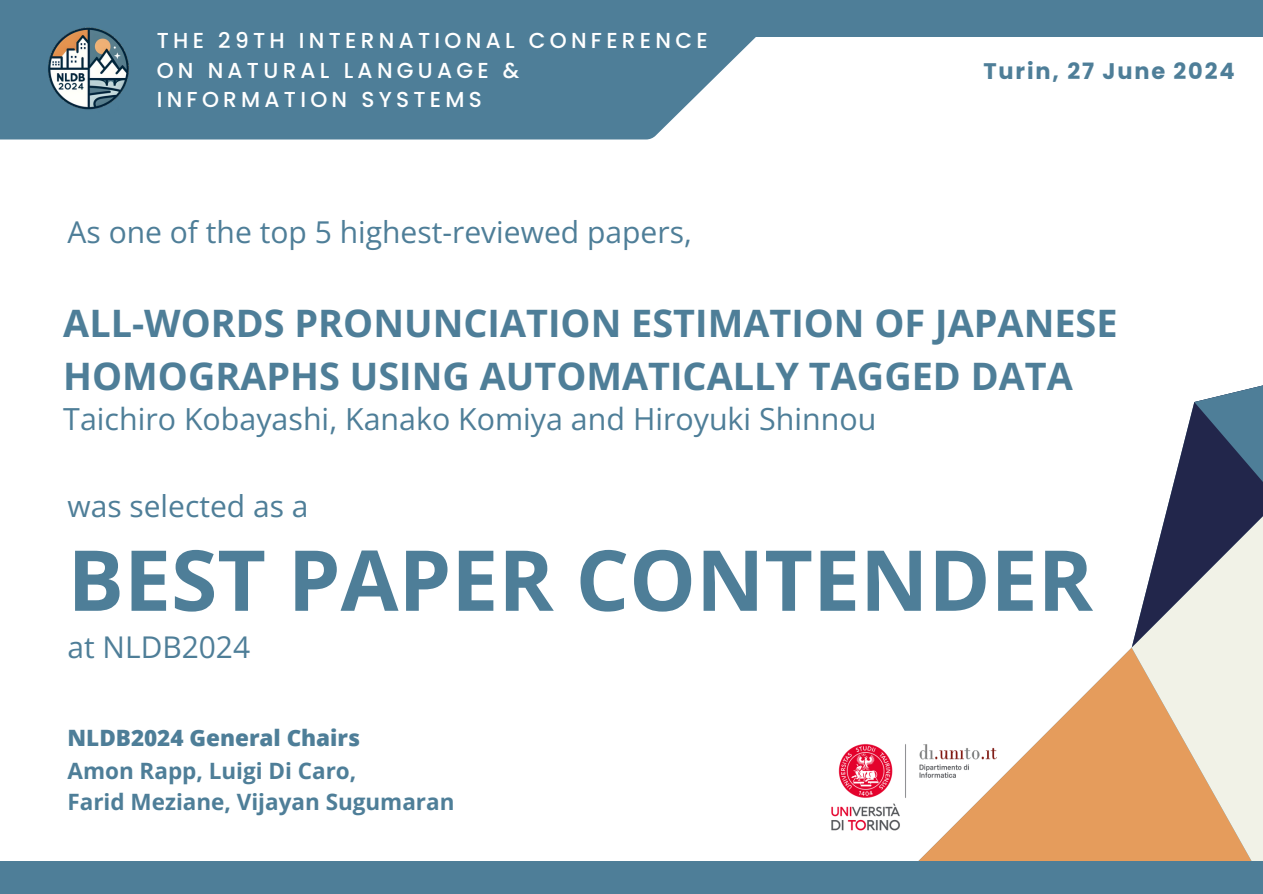
<style>
.page{position:relative;width:1263px;height:894px;background:#fff}
.page>*{position:absolute;margin:0;border:0;box-sizing:border-box;transform-origin:0 0}
.t1{font:700 84px "Open Sans";color:#4e7e98}
.t2{font:700 37.8px/52.8px "Open Sans";color:#4e7e98}
.t3{font:30.45px "Open Sans";color:#4e7e98}
.t4{font:30px "Open Sans";color:#4e7e98}
.t5{font:700 22.5px "Open Sans";color:#4e7e98}
.t6{font:800 22.5px "Open Sans";color:#4e7e98}
.t7{font:700 22.5px "Poppins";letter-spacing:.08em;color:#4e7e98}
.t8{font:500 21.6px/29.2px "Poppins";letter-spacing:.2em;color:#fff}
</style>
<div class="page">
<div style="left:0;top:0;width:1263px;height:37px;background:#4e7e98"></div>
<svg style="left:0;top:37px;width:756px;height:102px;background:#5b879f"></svg>
<svg style="left:1169px;top:385px;width:94px;height:115px"></svg>
<svg style="left:918px;top:647px;width:214px;height:214px;fill:#e59c5c"></svg>
<svg style="left:1132px;top:500px;width:131px;height:361px;background:#cbb9a8"></svg>
<div style="left:0;top:861px;width:1263px;height:32px;background:#4e7e98"></div>
<img style="left:831px;top:738px;width:168px;height:95px">
<img style="left:44px;top:27px;width:91px;height:85px">
<p class="t8" style="left:157px;top:26px;width:552px">THE 29TH INTERNATIONAL CONFERENCE<br>ON NATURAL LANGUAGE &amp;<br>INFORMATION SYSTEMS</p>
<h1 class="t4" style="left:68px;top:211px;width:626px">As one of the top 5 highest-reviewed papers,</h1>
<h3 class="t7" style="left:983px;top:55px;width:253px">Turin, 27 June 2024</h3>
<p class="t2" style="left:63px;top:296px;width:1056px">ALL-WORDS PRONUNCIATION ESTIMATION OF JAPANESE<br>HOMOGRAPHS USING AUTOMATICALLY TAGGED DATA</p>
<p class="t3" style="left:63px;top:397px;width:815px">Taichiro Kobayashi, Kanako Komiya and Hiroyuki Shinnou</p>
<h3 class="t4" style="left:68px;top:485px;width:242px">was selected as a</h3>
<p class="t1" style="left:68px;top:521px;width:1027px">BEST PAPER CONTENDER</p>
<p class="t4" style="left:68px;top:625px;width:184px">at NLDB2024</p>
<h3 class="t6" style="left:68px;top:722px;width:294px">NLDB2024 General Chairs</h3>
<h2 class="t5" style="left:68px;top:754px;width:290px">Amon Rapp, Luigi Di Caro,</h2>
<p class="t5" style="left:68px;top:786px;width:388px">Farid Meziane, Vijayan Sugumaran</p>
</div>
